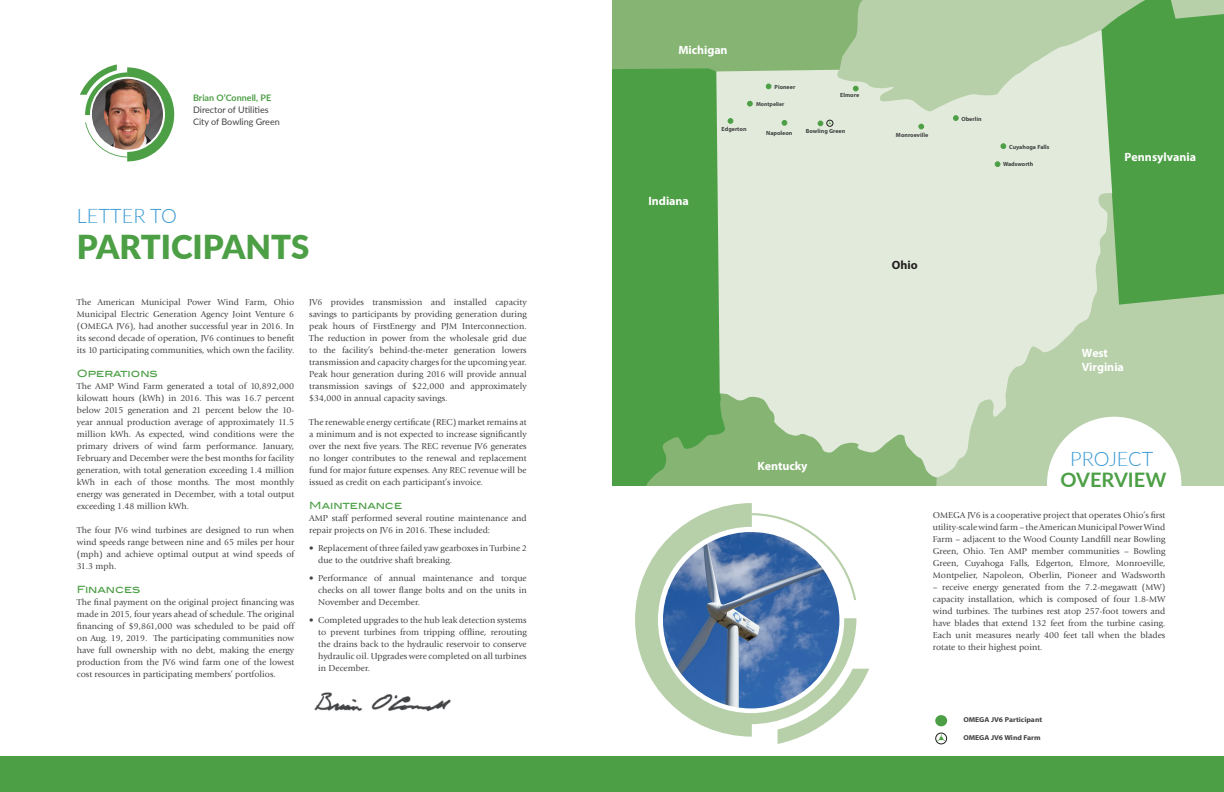
<style>
.page{position:relative;width:1224px;height:792px;background:#fff}
.page>*{position:absolute;margin:0;border:0;box-sizing:border-box;transform-origin:0 0}
.t1{font:900 33px "Lato";color:#4d9f46}
.t2{font:300 20px "Lato";color:#3999d4}
.t3{font:700 20px "Lato";color:#4d9f46}
.t4{font:700 12px/14px "Myriad Pro";color:#fff}
.t5{font:700 12px "Myriad Pro";color:#231f20}
.t6{font:10px "Blair ITC Std";color:#4d9f46}
.t7{font:9px/12px "Giovanni Std";color:#414243;text-align:justify}
.t8{font:9px/12px "Lato";color:#414243}
.t9{font:700 9px "Lato";color:#4d9f46}
.t10{font:700 7.1px "Myriad Pro";color:#414243;scale:1.07 1}
.t11{font:700 6px "Myriad Pro";color:#414243}
.t12{font:700 5.7px "Myriad Pro";color:#414243}
</style>
<div class="page">
<div style="left:778px;top:0;width:446px;height:486px;background:#b7d0a9"></div>
<div style="left:0;top:756px;width:612px;height:36px;background:#4d9f46"></div>
<div style="left:612px;top:756px;width:612px;height:36px;background:#4d9f46"></div>
<svg style="left:80px;top:64px;width:94px;height:97px"></svg>
<img style="left:92px;top:79px;width:71px;height:71px;border-radius:36px">
<svg style="left:1101px;top:0;width:123px;height:184px;background:#54a24c"></svg>
<svg style="left:1112px;top:184px;width:112px;height:302px"></svg>
<div style="left:726px;top:478px;width:211px;height:8px;background:#85b473"></div>
<div style="left:612px;top:107px;width:114px;height:379px;background:#4d9f46"></div>
<svg style="left:716px;top:30px;width:396px;height:448px;fill:#e2ebdb"></svg>
<div style="left:1047px;top:417px;width:134px;height:134px;background:#fff;border-radius:50%"></div>
<img style="left:314px;top:692px;width:137px;height:20px">
<svg style="left:635px;top:503px;width:234px;height:241px"></svg>
<img style="left:663px;top:532px;width:176px;height:176px;border-radius:88px">
<svg style="left:612px;top:0;width:312px;height:107px"></svg>
<svg style="left:728px;top:118px;width:5px;height:6px"></svg>
<svg style="left:782px;top:120px;width:5px;height:6px"></svg>
<svg style="left:918px;top:124px;width:6px;height:5px"></svg>
<svg style="left:953px;top:115px;width:6px;height:6px"></svg>
<svg style="left:995px;top:161px;width:5px;height:6px"></svg>
<svg style="left:1000px;top:143px;width:6px;height:6px"></svg>
<svg style="left:818px;top:120px;width:15px;height:6px"></svg>
<svg style="left:936px;top:733px;width:10px;height:8px"></svg>
<div style="left:935px;top:715px;width:12px;height:11px;background:#4d9f46;border-radius:50%"></div>
<div style="left:935px;top:733px;width:12px;height:11px;border:1px solid #231f20;border-radius:50%"></div>
<p class="t9" style="left:193px;top:91px;width:80px">Brian O’Connell, PE</p>
<p class="t8" style="left:193px;top:103px;width:88px">Director of Utilities<br>City of Bowling Green</p>
<h2 class="t2" style="left:77px;top:202px;width:102px">LETTER TO</h2>
<h1 class="t1" style="left:77px;top:222px;width:234px">PARTICIPANTS</h1>
<p class="t7" style="left:77px;top:296px;width:219px">The American Municipal Power Wind Farm, Ohio Municipal Electric Generation Agency Joint Venture 6 (OMEGA JV6), had another successful year in 2016. In its second decade of operation, JV6 continues to benefit its 10 participating communities, which own the facility.</p>
<p class="t6" style="left:77px;top:367px;width:82px">Operations</p>
<p class="t7" style="left:77px;top:380px;width:219px">The AMP Wind Farm generated a total of 10,892,000 kilowatt hours (kWh) in 2016. This was 16.7 percent below 2015 generation and 21 percent below the 10- year annual production average of approximately 11.5 million kWh. As expected, wind conditions were the primary drivers of wind farm performance. January, February and December were the best months for facility generation, with total generation exceeding 1.4 million kWh in each of those months. The most monthly energy was generated in December, with a total output exceeding 1.48 million kWh.</p>
<p class="t7" style="left:77px;top:524px;width:219px">The four JV6 wind turbines are designed to run when wind speeds range between nine and 65 miles per hour (mph) and achieve optimal output at wind speeds of 31.3 mph.</p>
<p class="t6" style="left:77px;top:583px;width:65px">Finances</p>
<p class="t7" style="left:77px;top:596px;width:219px">The final payment on the original project financing was made in 2015, four years ahead of schedule. The original financing of $9,861,000 was scheduled to be paid off on Aug. 19, 2019. The participating communities now have full ownership with no debt, making the energy production from the JV6 wind farm one of the lowest cost resources in participating members’ portfolios.</p>
<p class="t7" style="left:309px;top:296px;width:219px">JV6 provides transmission and installed capacity savings to participants by providing generation during peak hours of FirstEnergy and PJM Interconnection.<br>The reduction in power from the wholesale grid due to the facility’s behind-the-meter generation lowers transmission and capacity charges for the upcoming year.<br>Peak hour generation during 2016 will provide annual transmission savings of $22,000 and approximately $34,000 in annual capacity savings.</p>
<p class="t7" style="left:309px;top:416px;width:219px">The renewable energy certificate (REC) market remains at a minimum and is not expected to increase significantly over the next five years. The REC revenue JV6 generates no longer contributes to the renewal and replacement fund for major future expenses. Any REC revenue will be issued as credit on each participant’s invoice.</p>
<p class="t6" style="left:309px;top:499px;width:94px">Maintenance</p>
<p class="t7" style="left:309px;top:512px;width:219px">AMP staff performed several routine maintenance and repair projects on JV6 in 2016. These included:</p>
<p class="t7" style="left:318px;top:542px;width:210px;text-indent:-9px">• Replacement of three failed yaw gearboxes in Turbine 2 due to the outdrive shaft breaking.</p>
<p class="t7" style="left:318px;top:572px;width:210px;text-indent:-9px">• Performance of annual maintenance and torque checks on all tower flange bolts and on the units in November and December.</p>
<p class="t7" style="left:318px;top:614px;width:210px;text-indent:-9px">• Completed upgrades to the hub leak detection systems to prevent turbines from tripping offline, rerouting the drains back to the hydraulic reservoir to conserve hydraulic oil. Upgrades were completed on all turbines in December.</p>
<h3 class="t4" style="left:678px;top:43px;width:51px">Michigan</h3>
<p class="t11" style="left:722px;top:125px;width:26px">Edgerton</p>
<p class="t11" style="left:775px;top:83px;width:22px">Pioneer</p>
<p class="t12" style="left:756px;top:100px;width:30px">Montpelier</p>
<p class="t11" style="left:840px;top:91px;width:20px">Elmore</p>
<p class="t11" style="left:766px;top:129px;width:28px">Napoleon</p>
<p class="t11" style="left:806px;top:127px;width:41px">Bowling Green</p>
<h3 class="t4" style="left:648px;top:194px;width:42px">Indiana</h3>
<h3 class="t4" style="left:757px;top:459px;width:52px">Kentucky</h3>
<p class="t11" style="left:896px;top:132px;width:34px">Monroeville</p>
<p class="t11" style="left:961px;top:115px;width:22px">Oberlin</p>
<p class="t11" style="left:1009px;top:143px;width:42px">Cuyahoga Falls</p>
<p class="t11" style="left:1003px;top:160px;width:32px">Wadsworth</p>
<h3 class="t4" style="left:1125px;top:150px;width:73px">Pennsylvania</h3>
<h3 class="t5" style="left:892px;top:257px;width:27px">Ohio</h3>
<h3 class="t4" style="left:1082px;top:345px;width:44px">West<br>Virginia</h3>
<h2 class="t2" style="left:1070px;top:445px;width:85px">PROJECT</h2>
<h2 class="t3" style="left:1061px;top:465px;width:107px">OVERVIEW</h2>
<p class="t7" style="left:933px;top:510px;width:234px">OMEGA JV6 is a cooperative project that operates Ohio’s first utility-scale wind farm – the American Municipal Power Wind Farm – adjacent to the Wood County Landfill near Bowling Green, Ohio. Ten AMP member communities – Bowling Green, Cuyahoga Falls, Edgerton, Elmore, Monroeville, Montpelier, Napoleon, Oberlin, Pioneer and Wadsworth</p>
<p class="t7" style="left:933px;top:582px;width:234px">– receive energy generated from the 7.2-megawatt (MW) capacity installation, which is composed of four 1.8-MW wind turbines. The turbines rest atop 257-foot towers and have blades that extend 132 feet from the turbine casing.<br>Each unit measures nearly 400 feet tall when the blades rotate to their highest point.</p>
<p class="t10" style="left:963px;top:715px;width:75px">OMEGA JV6 Participant</p>
<p class="t10" style="left:963px;top:733px;width:74px">OMEGA JV6 Wind Farm</p>
</div>
